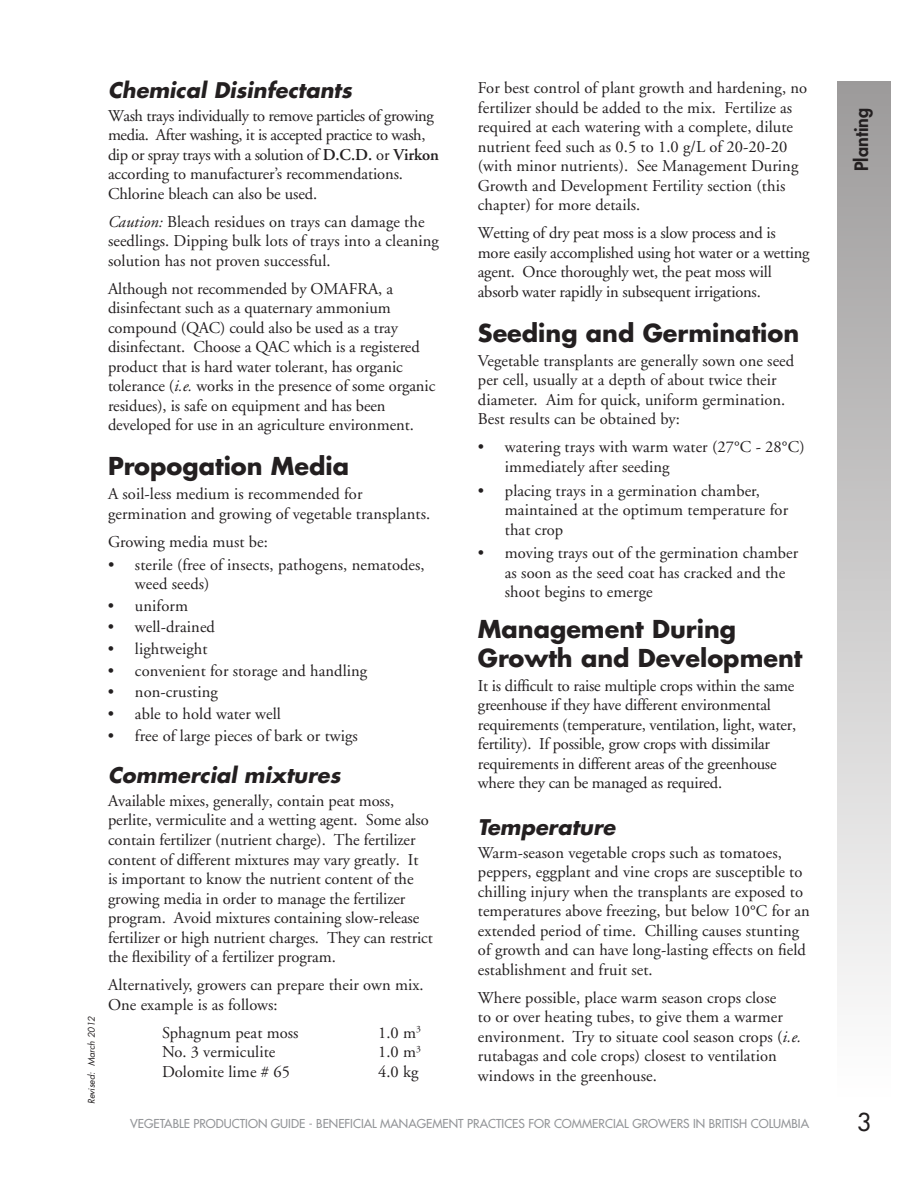
<style>
.page{position:relative;width:918px;height:1188px;background:#fff}
.page>*{position:absolute;margin:0;border:0;box-sizing:border-box;transform-origin:0 0}
.t1{font:700 24px/28.8px "Futura";color:#231f20}
.t2{font:24px "Futura";color:#231f20}
.t3{font:italic 700 21px "Futura";color:#231f20}
.t4{font:800 18px "Futura";color:#231f20}
.t5{font:16.5px/19.5px "Adobe Garamond";letter-spacing:.005em;color:#231f20}
.t6{font:16.5px/19.5px "Adobe Garamond";letter-spacing:-.015em;color:#231f20}
.t7{font:16.5px/19.5px "Adobe Garamond";letter-spacing:-.025em;color:#231f20}
.t8{font:12px "Futura";color:#939598}
.t9{font:italic 9px "Futura";color:#231f20}
.s1{font-weight:600}
.s2{font-style:italic}
</style>
<div class="page">
<p class="t9" style="left:85px;top:1104px;width:90px;rotate:-90deg">Revised: March 2012</p>
<p class="t3" style="left:108px;top:75px;width:245px">Chemical Disinfectants</p>
<p class="t7" style="left:108px;top:106px;width:332px">Wash trays individually to remove particles of growing media. After washing, it is accepted practice to wash, dip or spray trays with a solution of <span class="s1">D.C.D.</span> or <span class="s1">Virkon </span>according to manufacturer’s recommendations.<br>Chlorine bleach can also be used.</p>
<p class="t5" style="left:108px;top:212px;width:333px"><span class="s2">Caution:</span> Bleach residues on trays can damage the seedlings. Dipping bulk lots of trays into a cleaning solution has not proven successful.</p>
<p class="t5" style="left:108px;top:279px;width:329px">Although not recommended by OMAFRA, a disinfectant such as a quaternary ammonium compound (QAC) could also be used as a tray disinfectant. Choose a QAC which is a registered product that is hard water tolerant, has organic tolerance (<span class="s2">i.e.</span> works in the presence of some organic residues), is safe on equipment and has been developed for use in an agriculture environment.</p>
<h1 class="t1" style="left:108px;top:451px;width:243px">Propogation Media</h1>
<p class="t5" style="left:108px;top:485px;width:324px">A soil-less medium is recommended for germination and growing of vegetable transplants.</p>
<p class="t5" style="left:108px;top:532px;width:161px">Growing media must be:</p>
<p class="t5" style="left:135px;top:555px;width:291px;text-indent:-27px">• sterile (free of insects, pathogens, nematodes, weed seeds)</p>
<p class="t5" style="left:108px;top:596px;width:82px">• uniform</p>
<p class="t5" style="left:108px;top:618px;width:109px">• well-drained</p>
<p class="t5" style="left:108px;top:640px;width:101px">• lightweight</p>
<p class="t5" style="left:108px;top:661px;width:261px">• convenient for storage and handling</p>
<p class="t5" style="left:108px;top:683px;width:111px">• non-crusting</p>
<p class="t5" style="left:108px;top:705px;width:175px">• able to hold water well</p>
<p class="t5" style="left:108px;top:726px;width:251px">• free of large pieces of bark or twigs</p>
<p class="t3" style="left:108px;top:761px;width:234px">Commercial mixtures</p>
<p class="t5" style="left:108px;top:791px;width:326px">Available mixes, generally, contain peat moss, perlite, vermiculite and a wetting agent. Some also contain fertilizer (nutrient charge). The fertilizer content of different mixtures may vary greatly. It<br>is important to know the nutrient content of the growing media in order to manage the fertilizer program. Avoid mixtures containing slow-release fertilizer or high nutrient charges. They can restrict the flexibility of a fertilizer program.</p>
<p class="t5" style="left:108px;top:976px;width:317px">Alternatively, growers can prepare their own mix.<br>One example is as follows:</p>
<p class="t5" style="left:162px;top:1023px;width:138px">Sphagnum peat moss</p>
<p class="t5" style="left:378px;top:1023px;width:44px">1.0 m<sup>3</sup></p>
<p class="t5" style="left:162px;top:1043px;width:115px">No. 3 vermiculite</p>
<p class="t5" style="left:378px;top:1043px;width:44px">1.0 m<sup>3</sup></p>
<p class="t5" style="left:162px;top:1062px;width:129px">Dolomite lime # 65</p>
<p class="t5" style="left:378px;top:1062px;width:42px">4.0 kg</p>
<p class="t5" style="left:478px;top:79px;width:331px">For best control of plant growth and hardening, no fertilizer should be added to the mix. Fertilize as required at each watering with a complete, dilute nutrient feed such as 0.5 to 1.0 g/L of 20-20-20 (with minor nutrients). See Management During Growth and Development Fertility section (this chapter) for more details.</p>
<p class="t6" style="left:478px;top:224px;width:333px">Wetting of dry peat moss is a slow process and is more easily accomplished using hot water or a wetting agent. Once thoroughly wet, the peat moss will absorb water rapidly in subsequent irrigations.</p>
<h1 class="t1" style="left:478px;top:318px;width:323px">Seeding and Germination</h1>
<p class="t5" style="left:478px;top:351px;width:318px">Vegetable transplants are generally sown one seed per cell, usually at a depth of about twice their diameter. Aim for quick, uniform germination.<br>Best results can be obtained by:</p>
<p class="t5" style="left:505px;top:438px;width:301px;text-indent:-27px">• watering trays with warm water (27°C - 28°C) immediately after seeding</p>
<p class="t5" style="left:505px;top:481px;width:285px;text-indent:-27px">• placing trays in a germination chamber, maintained at the optimum temperature for that crop</p>
<p class="t5" style="left:505px;top:544px;width:295px;text-indent:-27px">• moving trays out of the germination chamber as soon as the seed coat has cracked and the shoot begins to emerge</p>
<h1 class="t1" style="left:478px;top:614px;width:326px">Management During<br>Growth and Development</h1>
<p class="t6" style="left:478px;top:676px;width:320px">It is difficult to raise multiple crops within the same greenhouse if they have different environmental requirements (temperature, ventilation, light, water, fertility). If possible, grow crops with dissimilar requirements in different areas of the greenhouse where they can be managed as required.</p>
<p class="t3" style="left:478px;top:813px;width:139px">Temperature</p>
<p class="t5" style="left:478px;top:843px;width:333px">Warm-season vegetable crops such as tomatoes, peppers, eggplant and vine crops are susceptible to chilling injury when the transplants are exposed to temperatures above freezing, but below 10°C for an extended period of time. Chilling causes stunting of growth and can have long-lasting effects on field establishment and fruit set.</p>
<p class="t5" style="left:478px;top:988px;width:325px">Where possible, place warm season crops close<br>to or over heating tubes, to give them a warmer environment. Try to situate cool season crops (<span class="s2">i.e. </span>rutabagas and cole crops) closest to ventilation windows in the greenhouse.</p>
<p class="t8" style="left:130px;top:1116px;width:680px">VEGETABLE PRODUCTION GUIDE - BENEFICIAL MANAGEMENT PRACTICES FOR COMMERCIAL GROWERS IN BRITISH COLUMBIA</p>
<p class="t4" style="left:850px;top:171px;width:65px;rotate:-90deg">Planting</p>
<h1 class="t2" style="left:857px;top:1107px;width:15px">3</h1>
</div>
